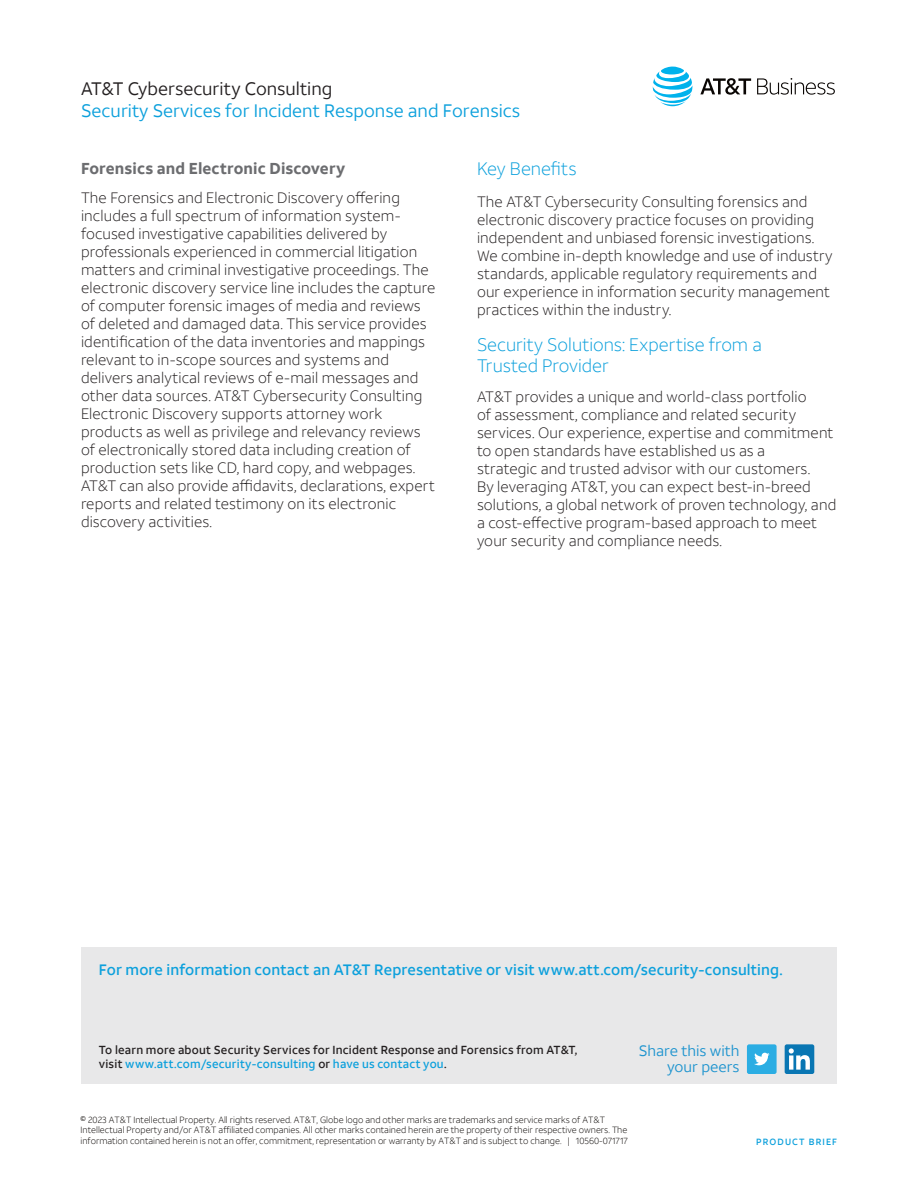
<style>
.page{position:relative;width:918px;height:1188px;background:#fff}
.page>*{position:absolute;margin:0;border:0;box-sizing:border-box;transform-origin:0 0}
.t1{font:300 18px/21px "ATT Aleck Sans";color:#0ca0dc}
.t2{font:18px "ATT Aleck Sans";color:#0ca0dc}
.t3{font:18px "ATT Aleck Sans";color:#231f20}
.t4{font:700 15.75px "ATT Aleck Sans";letter-spacing:.005em;color:#6c6d70}
.t5{font:300 15px/18px "ATT Aleck Sans";letter-spacing:.01em;color:#231f20}
.t6{font:500 15px "ATT Aleck Sans";letter-spacing:.01em;color:#0ca0dc}
.t7{font:15px/15.5px "ATT Aleck Sans";color:#1e94cf;text-align:right}
.t8{font:500 11.7px/13.5px "ATT Aleck Sans";letter-spacing:.02em;color:#231f20}
.t9{font:300 9px/10.5px "ATT Aleck Sans";color:#0a0604}
.t10{font:500 9px "ATT Aleck Sans";letter-spacing:.12em;color:#0ca0dc}
.s1{color:#0ca0dc}
</style>
<div class="page">
<svg style="left:653px;top:67px;width:39px;height:39px"></svg>
<svg style="left:700px;top:78px;width:51px;height:17px"></svg>
<svg style="left:757px;top:78px;width:78px;height:17px"></svg>
<div style="left:81px;top:947px;width:756px;height:137px;background:#e8e8e9"></div>
<div style="left:785px;top:1044px;width:29px;height:30px;background:#0976b3;border-radius:2px"></div>
<svg style="left:789px;top:1048px;width:21px;height:22px"></svg>
<div style="left:747px;top:1044px;width:30px;height:30px;background:#2bade3;border-radius:2px"></div>
<svg style="left:754px;top:1053px;width:16px;height:12px"></svg>
<p class="t3" style="left:81px;top:77px;width:253px">AT&amp;T Cybersecurity Consulting</p>
<p class="t2" style="left:81px;top:100px;width:441px">Security Services for Incident Response and Forensics</p>
<p class="t4" style="left:81px;top:158px;width:266px">Forensics and Electronic Discovery</p>
<p class="t5" style="left:81px;top:188px;width:356px">The Forensics and Electronic Discovery offering includes a full spectrum of information system&shy;focused investigative capabilities delivered by professionals experienced in commercial litigation matters and criminal investigative proceedings. The electronic discovery service line includes the capture of computer forensic images of media and reviews of deleted and damaged data. This service provides identification of the data inventories and mappings relevant to in-scope sources and systems and delivers analytical reviews of e-mail messages and other data sources. AT&amp;T Cybersecurity Consulting Electronic Discovery supports attorney work products as well as privilege and relevancy reviews of electronically stored data including creation of production sets like CD, hard copy, and webpages.<br>AT&amp;T can also provide affidavits, declarations, expert reports and related testimony on its electronic discovery activities.</p>
<p class="t1" style="left:477px;top:158px;width:101px">Key Benefits</p>
<p class="t5" style="left:477px;top:193px;width:357px">The AT&amp;T Cybersecurity Consulting forensics and electronic discovery practice focuses on providing independent and unbiased forensic investigations.<br>We combine in-depth knowledge and use of industry standards, applicable regulatory requirements and our experience in information security management practices within the industry.</p>
<p class="t1" style="left:477px;top:334px;width:286px">Security Solutions: Expertise from a<br>Trusted Provider</p>
<p class="t5" style="left:477px;top:388px;width:361px">AT&amp;T provides a unique and world-class portfolio<br>of assessment, compliance and related security services. Our experience, expertise and commitment to open standards have established us as a<br>strategic and trusted advisor with our customers.<br>By leveraging AT&amp;T, you can expect best-in-breed solutions, a global network of proven technology, and a cost-effective program-based approach to meet your security and compliance needs.</p>
<p class="t6" style="left:99px;top:960px;width:685px">For more information contact an AT&amp;T Representative or visit www.att.com/security-consulting.</p>
<p class="t8" style="left:99px;top:1044px;width:480px">To learn more about Security Services for Incident Response and Forensics from AT&amp;T, visit <span class="s1">www.att.com/security-consulting</span> or <span class="s1">have us contact you</span>.</p>
<p class="t7" style="left:639px;top:1043px;width:102px">Share this with your peers</p>
<p class="t9" style="left:81px;top:1114px;width:549px">© 2023 AT&amp;T Intellectual Property. All rights reserved. AT&amp;T, Globe logo and other marks are trademarks and service marks of AT&amp;T<br>Intellectual Property and/or AT&amp;T affiliated companies. All other marks contained herein are the property of their respective owners. The information contained herein is not an offer, commitment, representation or warranty by AT&amp;T and is subject to change. | 10560-071717</p>
<p class="t10" style="left:756px;top:1137px;width:82px">PRODUCT BRIEF</p>
</div>
